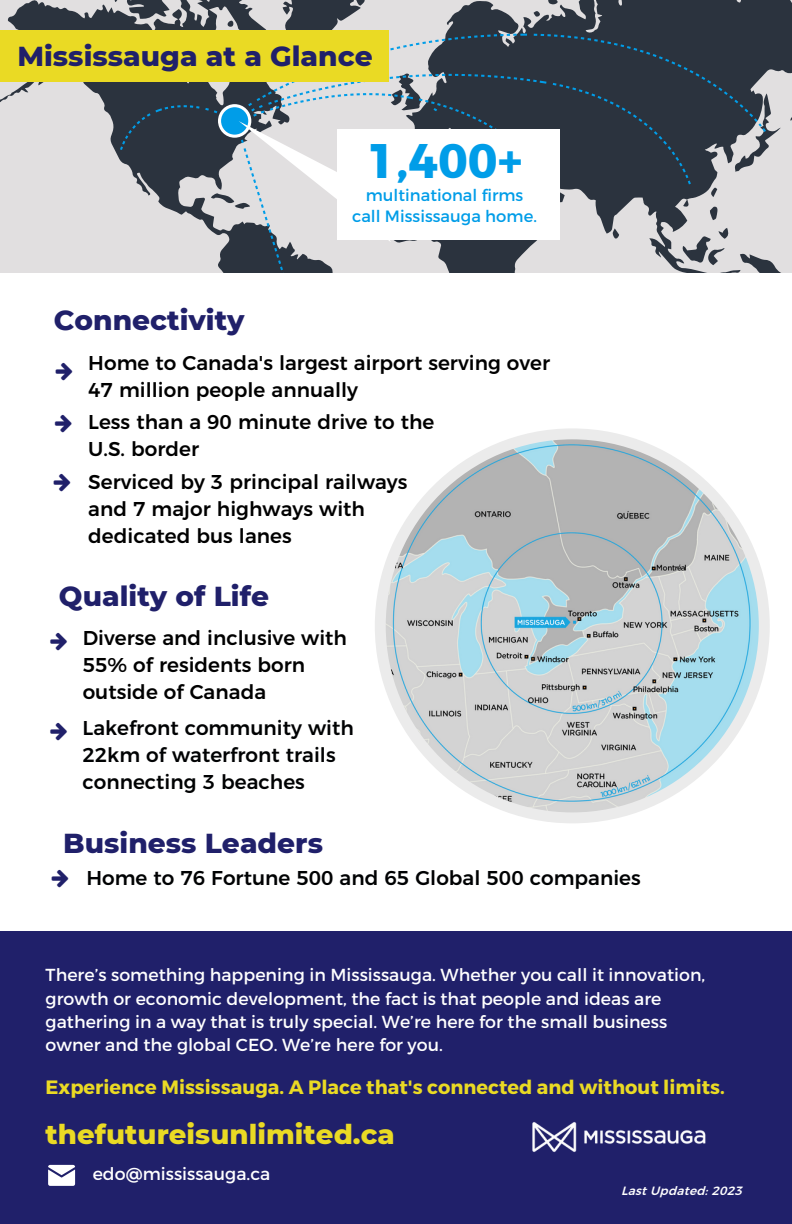
<style>
.page{position:relative;width:792px;height:1224px;background:#fff}
.page>*{position:absolute;margin:0;border:0;box-sizing:border-box;transform-origin:0 0}
.t1{font:700 48.4px "Montserrat";color:#009de8}
.t2{font:800 28px "Montserrat";color:#20206a}
.t3{font:800 27.6px "Montserrat";color:#eada24}
.t4{font:500 20px/27px "Montserrat";color:#000}
.t5{font:500 20px/27px "Montserrat";color:#000203}
.t6{font:700 19.4px "Montserrat";color:#eada24}
.t7{font:17.4px/23.2px "Montserrat";color:#fff}
.t8{font:16.4px/20.4px "Montserrat";color:#009de8;text-align:center}
.t9{font:italic 500 12px "Montserrat";color:#fff}
</style>
<div class="page">
<svg style="left:0;top:0;width:107px;height:273px;background:#cecdcf"></svg>
<svg style="left:107px;top:0;width:685px;height:273px"></svg>
<div style="left:0;top:30px;width:389px;height:52px;background:#eada24"></div>
<svg style="left:375px;top:428px;width:395px;height:395px"></svg>
<div style="left:0;top:931px;width:792px;height:293px;background:#20206a"></div>
<svg style="left:48px;top:1165px;width:27px;height:21px"></svg>
<img style="left:532px;top:1122px;width:174px;height:30px">
<h2 class="t2" style="left:17px;top:39px;width:357px">Mississauga at a Glance</h2>
<h2 class="t2" style="left:54px;top:303px;width:192px">Connectivity</h2>
<h1 class="t1" style="left:366px;top:131px;width:158px">1,400+</h1>
<p class="t8" style="left:352px;top:184px;width:186px">multinational firms call Mississauga home.</p>
<p class="t4" style="left:88px;top:349px;width:463px">Home to Canada's largest airport serving over<br>47 million people annually</p>
<p class="t4" style="left:88px;top:409px;width:348px">Less than a 90 minute drive to the<br>U.S. border</p>
<p class="t4" style="left:88px;top:468px;width:321px">Serviced by 3 principal railways and 7 major highways with dedicated bus lanes</p>
<h2 class="t2" style="left:59px;top:579px;width:212px">Quality of Life</h2>
<p class="t4" style="left:83px;top:624px;width:266px">Diverse and inclusive with<br>55% of residents born outside of Canada</p>
<p class="t5" style="left:82px;top:715px;width:273px">Lakefront community with<br>22km of waterfront trails connecting 3 beaches</p>
<h2 class="t2" style="left:63px;top:826px;width:261px">Business Leaders</h2>
<p class="t5" style="left:86px;top:865px;width:556px">Home to 76 Fortune 500 and 65 Global 500 companies</p>
<p class="t7" style="left:46px;top:963px;width:661px">There’s something happening in Mississauga. Whether you call it innovation, growth or economic development, the fact is that people and ideas are gathering in a way that is truly special. We’re here for the small business owner and the global CEO. We’re here for you.</p>
<p class="t6" style="left:46px;top:1074px;width:681px">Experience Mississauga. A Place that's connected and without limits.</p>
<h3 class="t3" style="left:46px;top:1117px;width:351px">thefutureisunlimited.ca</h3>
<p class="t7" style="left:93px;top:1162px;width:179px">edo@mississauga.ca</p>
<p class="t9" style="left:621px;top:1181px;width:127px">LastUpdated:2023</p>
</div>
